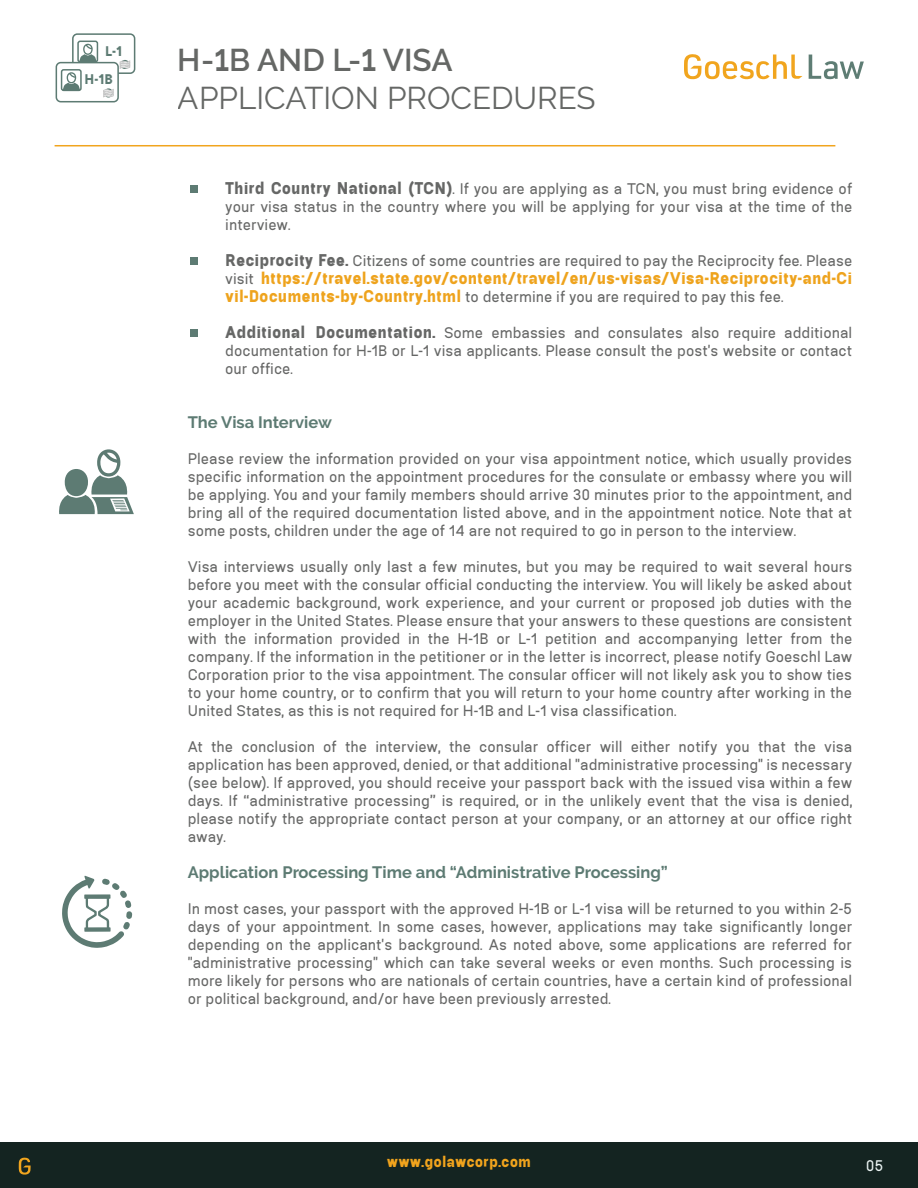
<style>
.page{position:relative;width:918px;height:1188px;background:#fff}
.page>*{position:absolute;margin:0;border:0;box-sizing:border-box;transform-origin:0 0}
.t1{font:31.35px/37.7px "Raleway";color:#656765}
.t2{font:16.5px/18px "Aftetir";color:#666766;text-align:justify}
.t3{font:700 16.5px "Raleway";color:#5d7b73}
.t4{font:16.5px "Aftetir";color:#ebf4f3}
.t5{font:700 15px "Aftetir";color:#f1a41d}
.t6{font:700 13.65px "Aftetir";color:#5d7b73}
.t7{font:12.6px "Impact";color:#fff;scale:1.64 1}
.s1{font-weight:600}
.s2{font-weight:600;font-size:38.25px}
.s3{font-weight:700}
.s4{font-weight:700;color:#eea31d}
</style>
<div class="page">
<div style="left:0;top:1142px;width:918px;height:46px;background:#142421"></div>
<svg style="left:19px;top:1158px;width:12px;height:17px"></svg>
<hr style="left:55px;top:145px;width:780px;height:1px;background:#f1a51e">
<div style="left:190px;top:185px;width:7px;height:8px;background:#5d7b73"></div>
<div style="left:190px;top:257px;width:7px;height:8px;background:#5d7b73"></div>
<div style="left:190px;top:329px;width:7px;height:8px;background:#5d7b73"></div>
<svg style="left:63px;top:467px;width:27px;height:32px"></svg>
<div style="left:66px;top:471px;width:20px;height:24px;background:#5d7b73;border-radius:50%"></div>
<div style="left:65px;top:469px;width:23px;height:27px;border:3px solid #5d7b73;border-radius:50%"></div>
<svg style="left:99px;top:451px;width:20px;height:24px"></svg>
<div style="left:97px;top:449px;width:23px;height:28px;border:3px solid #5d7b73;border-radius:50%"></div>
<svg style="left:101px;top:449px;width:20px;height:16px"></svg>
<svg style="left:59px;top:475px;width:75px;height:39px"></svg>
<svg style="left:62px;top:876px;width:70px;height:72px"></svg>
<div style="left:72px;top:33px;width:63px;height:41px;border:2px solid #5d7b73;border-radius:4px"></div>
<svg style="left:80px;top:44px;width:15px;height:16px"></svg>
<div style="left:77px;top:41px;width:21px;height:22px;border:2px solid #5d7b73;border-radius:2px"></div>
<div style="left:120px;top:60px;width:10px;height:9px;border:2px solid #5d7b73;border-radius:50%"></div>
<svg style="left:120px;top:61px;width:10px;height:8px"></svg>
<div style="left:56px;top:63px;width:62px;height:39px;background:#fff;border-radius:4px"></div>
<div style="left:56px;top:62px;width:63px;height:40px;border:2px solid #5d7b73;border-radius:4px"></div>
<svg style="left:64px;top:72px;width:15px;height:16px"></svg>
<div style="left:61px;top:69px;width:21px;height:22px;border:2px solid #5d7b73;border-radius:2px"></div>
<div style="left:104px;top:88px;width:9px;height:10px;border:2px solid #5d7b73;border-radius:50%"></div>
<svg style="left:103px;top:89px;width:11px;height:8px"></svg>
<svg style="left:684px;top:54px;width:119px;height:26px"></svg>
<svg style="left:809px;top:55px;width:55px;height:24px"></svg>
<p class="t6" style="left:105px;top:43px;width:19px">L-1</p>
<p class="t7" style="left:120px;top:55px;width:8px">~~~</p>
<p class="t6" style="left:85px;top:71px;width:30px">H-1B</p>
<p class="t7" style="left:103px;top:84px;width:8px">~~~</p>
<h1 class="t1" style="left:178px;top:41px;width:419px"><span class="s1">H-</span><span class="s2">1</span><span class="s1">B AND L-</span><span class="s2">1</span> <span class="s1">VISA<br></span>APPLICATION PROCEDURES</h1>
<p class="t2" style="left:225px;top:180px;width:629px"><span class="s3">Third Country National (TCN)</span>. If you are applying as a TCN, you must bring evidence of your visa status in the country where you will be applying for your visa at the time of the interview.</p>
<p class="t2" style="left:225px;top:252px;width:629px"><span class="s3">Reciprocity Fee.</span> Citizens of some countries are required to pay the Reciprocity fee. Please visit <span class="s4">https://travel.state.gov/content/travel/en/us-visas/Visa-Reciprocity-and-Ci vil-Documents-by-Country.html</span> to determine if you are required to pay this fee.</p>
<p class="t2" style="left:225px;top:324px;width:628px"><span class="s3">Additional Documentation.</span> Some embassies and consulates also require additional documentation for H-1B or L-1 visa applicants. Please consult the post's website or contact our office.</p>
<p class="t3" style="left:188px;top:413px;width:146px">The Visa Interview</p>
<p class="t2" style="left:188px;top:450px;width:666px">Please review the information provided on your visa appointment notice, which usually provides specific information on the appointment procedures for the consulate or embassy where you will be applying. You and your family members should arrive 30 minutes prior to the appointment, and bring all of the required documentation listed above, and in the appointment notice. Note that at some posts, children under the age of 14 are not required to go in person to the interview.</p>
<p class="t2" style="left:188px;top:558px;width:666px">Visa interviews usually only last a few minutes, but you may be required to wait several hours before you meet with the consular official conducting the interview. You will likely be asked about your academic background, work experience, and your current or proposed job duties with the employer in the United States. Please ensure that your answers to these questions are consistent with the information provided in the H-1B or L-1 petition and accompanying letter from the company. If the information in the petitioner or in the letter is incorrect, please notify Goeschl Law Corporation prior to the visa appointment. The consular officer will not likely ask you to show ties to your home country, or to confirm that you will return to your home country after working in the United States, as this is not required for H-1B and L-1 visa classification.</p>
<p class="t2" style="left:188px;top:738px;width:666px">At the conclusion of the interview, the consular officer will either notify you that the visa application has been approved, denied, or that additional "administrative processing" is necessary (see below). If approved, you should receive your passport back with the issued visa within a few days. If “administrative processing” is required, or in the unlikely event that the visa is denied, please notify the appropriate contact person at your company, or an attorney at our office right away.</p>
<p class="t3" style="left:188px;top:863px;width:482px">Application Processing Time and “Administrative Processing”</p>
<p class="t2" style="left:188px;top:900px;width:666px">In most cases, your passport with the approved H-1B or L-1 visa will be returned to you within 2-5 days of your appointment. In some cases, however, applications may take significantly longer depending on the applicant's background. As noted above, some applications are referred for "administrative processing" which can take several weeks or even months. Such processing is more likely for persons who are nationals of certain countries, have a certain kind of professional or political background, and/or have been previously arrested.</p>
<p class="t5" style="left:387px;top:1152px;width:146px">www.golawcorp.com</p>
<p class="t4" style="left:866px;top:1156px;width:19px">05</p>
</div>
